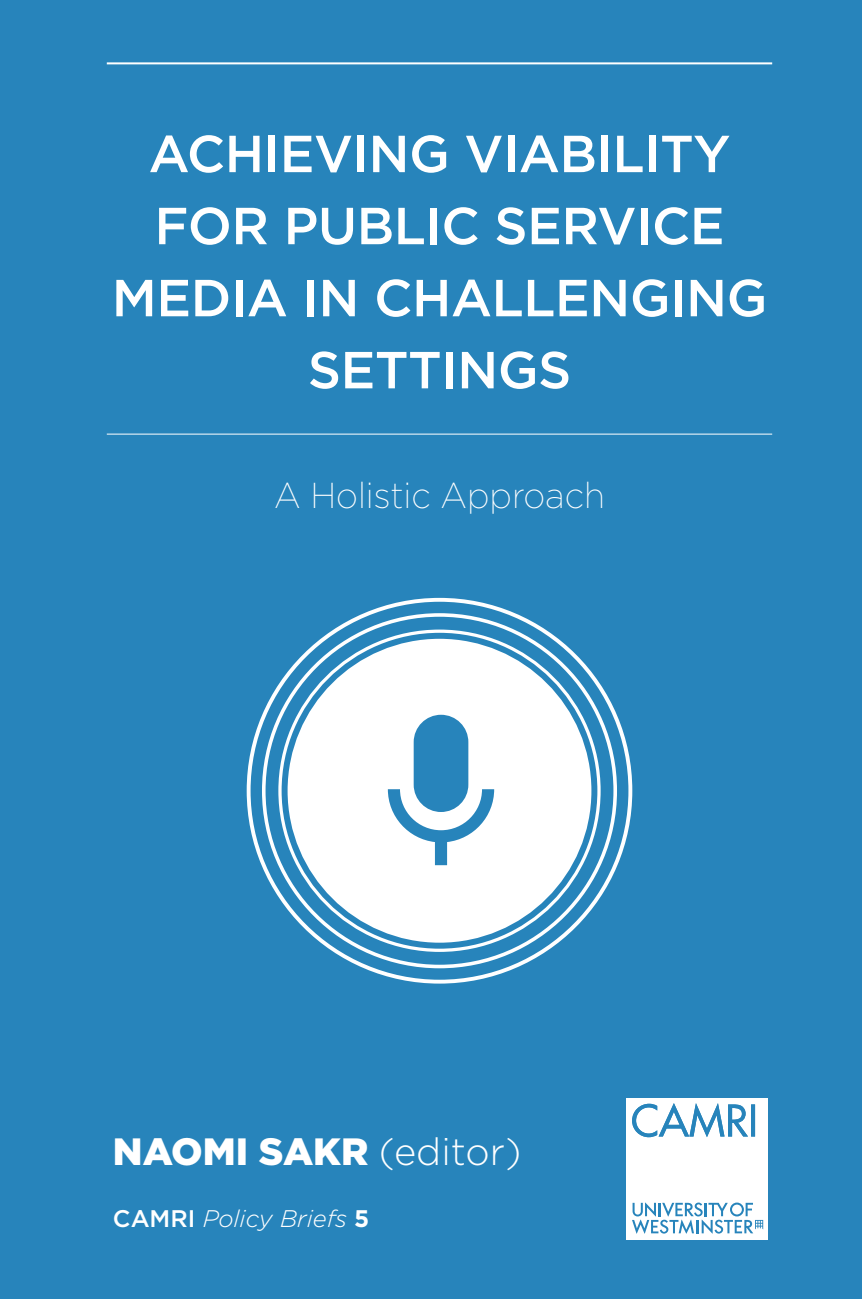
<style>
.page{position:relative;width:862px;height:1299px;background:#fff}
.page>*{position:absolute;margin:0;border:0;box-sizing:border-box;transform-origin:0 0}
.t1{font:500 52px/72px "Gotham";letter-spacing:-.01em;color:#fff;text-align:center}
.t2{font:900 38px "Gotham";color:#fff}
.t3{font:200 36px "Gotham";color:#fff;scale:.95 1}
.t4{font:italic 300 24px "Gotham";color:#fff}
.s1{font-weight:300}
.s2{font-weight:500;font-style:normal}
.s3{font-weight:700;font-style:normal}
</style>
<div class="page">
<div style="left:0;top:0;width:862px;height:1298px;background:#2784bb"></div>
<hr style="left:107px;top:62px;width:665px;height:2px;background:#fff">
<hr style="left:107px;top:433px;width:665px;height:1px;background:#fff">
<div style="left:626px;top:1097px;width:142px;height:142px;background:#fff"></div>
<svg style="left:632px;top:1103px;width:123px;height:34px"></svg>
<svg style="left:632px;top:1202px;width:131px;height:31px"></svg>
<svg style="left:288px;top:638px;width:303px;height:304px;fill:#fff"></svg>
<p class="t1" style="left:112px;top:117px;width:657px">ACHIEVING VIABILITY<br>FOR PUBLIC SERVICE<br>MEDIA IN CHALLENGING<br>SETTINGS</p>
<p class="t3" style="left:274px;top:473px;width:350px">A Holistic Approach</p>
<p class="t2" style="left:113px;top:1125px;width:410px">NAOMI SAKR <span class="s1">(editor)</span></p>
<p class="t4" style="left:113px;top:1203px;width:258px"><span class="s2">CAMRI</span> Policy Briefs <span class="s3">5</span></p>
</div>
